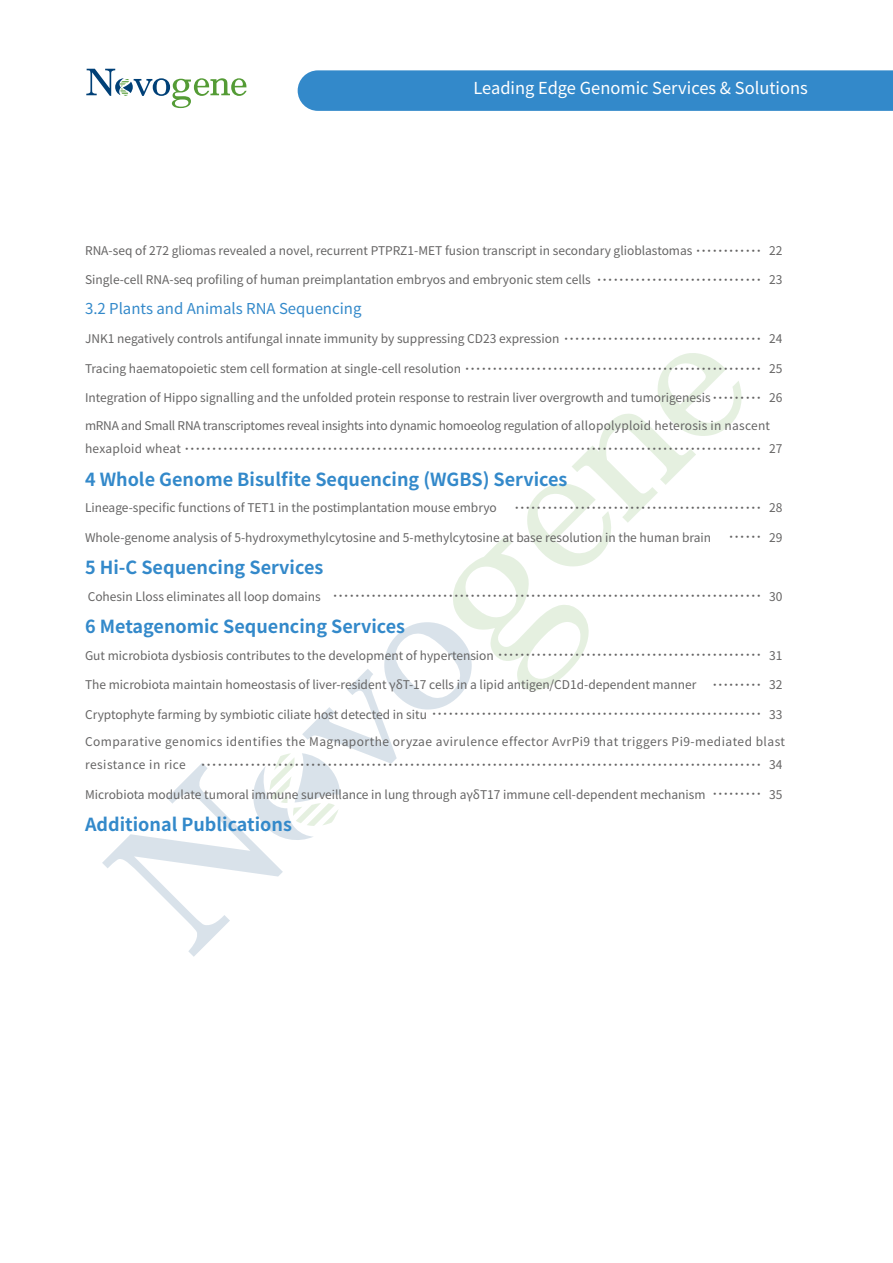
<style>
.page{position:relative;width:893px;height:1263px;background:#fff}
.page>*{position:absolute;margin:0;border:0;box-sizing:border-box;transform-origin:0 0}
.t1{font:700 18px "Source Han Sans SC";color:#3389ca}
.t2{font:16.5px "Source Han Sans SC";color:#656464}
.t3{font:16.5px "Source Han Sans SC";color:#fff}
.t4{font:15px "Source Han Sans SC";color:#3389ca}
.t5{font:12px "Source Han Sans SC";color:#656464}
.t6{font:12px "Source Han Sans SC";letter-spacing:-.02em;color:#656464}
.t7{font:12px "Source Han Sans SC";letter-spacing:.04em;color:#656464}
.s1{font-size:16.5px}
.s2{font-size:12px}
</style>
<div class="page">
<svg style="left:86px;top:69px;width:161px;height:39px"></svg>
<svg style="left:102px;top:353px;width:640px;height:604px"></svg>
<div style="left:298px;top:70px;width:595px;height:41px;background:#3389ca"></div>
<h2 class="t3" style="left:473px;top:79px;width:336px">Leading Edge Genomic Services &amp; Solutions</h2>
<p class="t5" style="left:85px;top:244px;width:699px">RNA-seq of 272 gliomas revealed a novel, recurrent PTPRZ1-MET fusion transcript in secondary glioblastomas <span class="s1">…………</span> 22</p>
<p class="t5" style="left:85px;top:273px;width:699px">Single-cell RNA-seq profiling of human preimplantation embryos and embryonic stem cells <span class="s1">…………………………</span> 23</p>
<p class="t4" style="left:85px;top:300px;width:278px">3.2 Plants and Animals RNA Sequencing</p>
<p class="t5" style="left:85px;top:332px;width:699px">JNK1 negatively controls antifungal innate immunity by suppressing CD23 expression <span class="s1">………………………………</span> 24</p>
<p class="t5" style="left:85px;top:362px;width:699px">Tracing haematopoietic stem cell formation at single-cell resolution <span class="s1">………………………………………………</span> 25</p>
<p class="t5" style="left:85px;top:391px;width:699px">Integration of Hippo signalling and the unfolded protein response to restrain liver overgrowth and tumorigenesis<span class="s1">………</span> 26</p>
<p class="t6" style="left:85px;top:419px;width:687px">mRNA and Small RNA transcriptomes reveal insights into dynamic homoeolog regulation of allopolyploid heterosis in nascent</p>
<h2 class="t2" style="left:85px;top:439px;width:699px"><span class="s2">hexaploid wheat</span> …………………………………………………………………………………………… <span class="s2">27</span></h2>
<h1 class="t1" style="left:85px;top:469px;width:484px">4 Whole Genome Bisulfite Sequencing (WGBS) Services</h1>
<p class="t5" style="left:85px;top:501px;width:699px">Lineage-specific functions of TET1 in the postimplantation mouse embryo <span class="s1">………………………………………</span> 28</p>
<p class="t5" style="left:85px;top:530px;width:699px">Whole-genome analysis of 5-hydroxymethylcytosine and 5-methylcytosine at base resolution in the human brain <span class="s1">……</span> 29</p>
<h1 class="t1" style="left:85px;top:557px;width:240px">5 Hi-C Sequencing Services</h1>
<p class="t5" style="left:88px;top:589px;width:696px">Cohesin Lloss eliminates all loop domains <span class="s1">……………………………………………………………………</span> 30</p>
<h1 class="t1" style="left:85px;top:616px;width:322px">6 Metagenomic Sequencing Services</h1>
<p class="t5" style="left:85px;top:648px;width:699px">Gut microbiota dysbiosis contributes to the development of hypertension <span class="s1">…………………………………………</span> 31</p>
<p class="t5" style="left:85px;top:678px;width:699px">The microbiota maintain homeostasis of liver-resident γδT-17 cells in a lipid antigen/CD1d-dependent manner <span class="s1">………</span> 32</p>
<p class="t5" style="left:85px;top:707px;width:699px">Cryptophyte farming by symbiotic ciliate host detected in situ <span class="s1">……………………………………………………</span> 33</p>
<p class="t7" style="left:85px;top:735px;width:702px">Comparative genomics identifies the Magnaporthe oryzae avirulence effector AvrPi9 that triggers Pi9-mediated blast</p>
<h2 class="t2" style="left:85px;top:755px;width:699px"><span class="s2">resistance in rice</span> ………………………………………………………………………………………… <span class="s2">34</span></h2>
<p class="t5" style="left:85px;top:787px;width:699px">Microbiota modulate tumoral immune surveillance in lung through aγδT17 immune cell-dependent mechanism <span class="s1">………</span> 35</p>
<h1 class="t1" style="left:85px;top:814px;width:208px">Additional Publications</h1>
</div>
